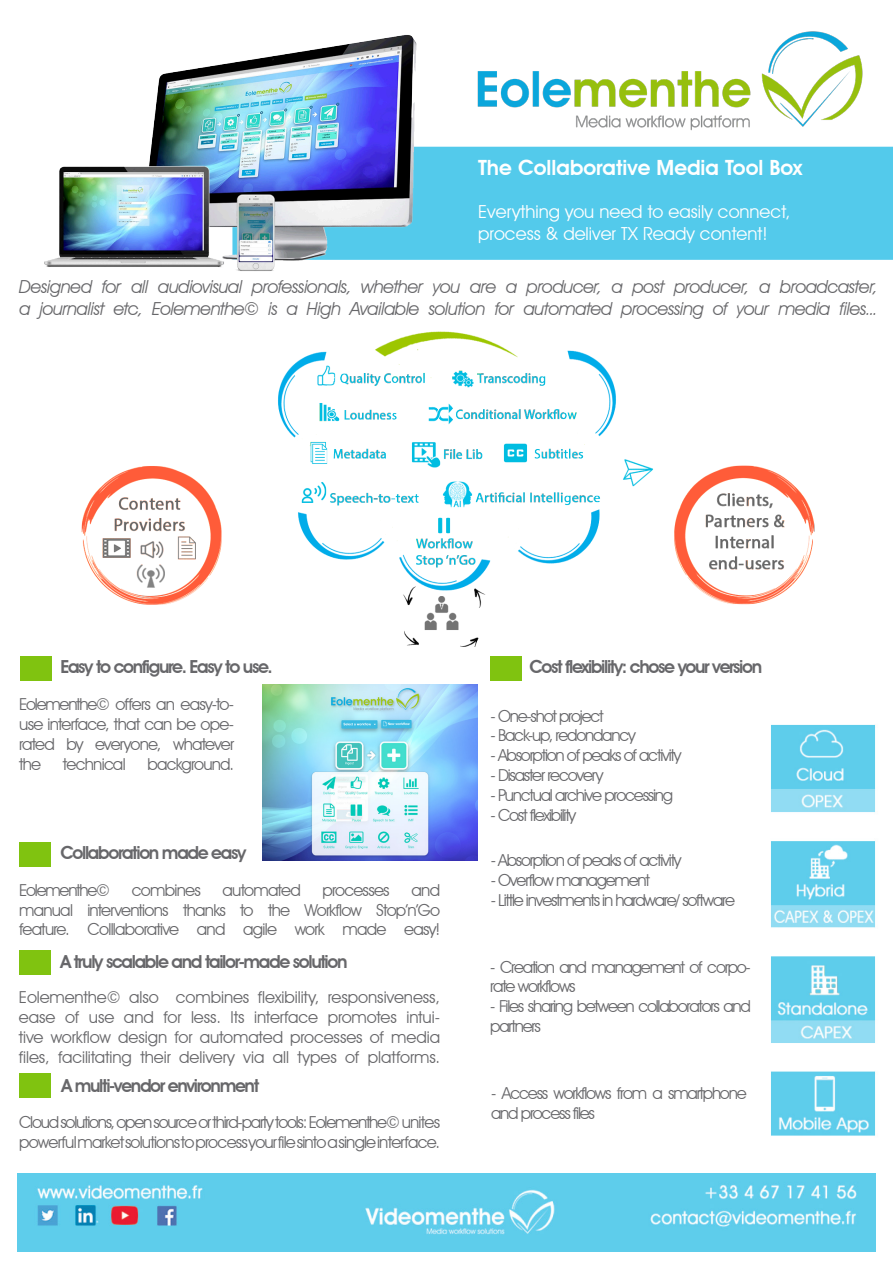
<style>
.page{position:relative;width:893px;height:1263px;background:#fff}
.page>*{position:absolute;margin:0;border:0;box-sizing:border-box;transform-origin:0 0}
.t1{font:600 21px "Avant Garde IT Cby BT";color:#fff}
.t2{font:italic 18px/21.6px "Avant Garde IT Cby BT";letter-spacing:-.03em;color:#67676a}
.t3{font:600 18px "Avant Garde IT Cby BT";letter-spacing:-.075em;color:#67676a}
.t4{font:18px/21.6px "Avant Garde IT Cby BT";color:#fff}
.t5{font:16.5px/19.8px "Avant Garde IT Cby BT";letter-spacing:-.075em;color:#67676a;text-align:justify}
.t6{font:16.5px/19.8px "Avant Garde IT Cby BT";letter-spacing:-.05em;color:#67676a}
.t7{font:16.5px "Avant Garde IT Cby BT";letter-spacing:-.045em;color:#67676a}
</style>
<div class="page">
<div style="left:428px;top:147px;width:465px;height:113px;background:#53caeb"></div>
<img style="left:44px;top:35px;width:384px;height:236px">
<img style="left:477px;top:31px;width:386px;height:100px">
<img style="left:81px;top:331px;width:734px;height:316px">
<div style="left:20px;top:657px;width:31px;height:24px;background:#80c310"></div>
<div style="left:19px;top:842px;width:32px;height:24px;background:#80c310"></div>
<img style="left:262px;top:685px;width:216px;height:175px">
<div style="left:19px;top:950px;width:32px;height:24px;background:#80c310"></div>
<div style="left:19px;top:1074px;width:32px;height:24px;background:#80c310"></div>
<img style="left:17px;top:1174px;width:859px;height:77px">
<div style="left:491px;top:656px;width:31px;height:24px;background:#80c310"></div>
<img style="left:771px;top:724px;width:105px;height:412px">
<p class="t1" style="left:478px;top:155px;width:326px">The Collaborative Media Tool Box</p>
<p class="t4" style="left:478px;top:201px;width:314px">Everything you need to easily connect, process &amp; deliver TX Ready content!</p>
<p class="t2" style="left:19px;top:276px;width:860px">Designed for all audiovisual professionals, whether you are a producer, a post producer, a broadcaster, a journalist etc, Eolementhe© is a High Available solution for automated processing of your media files...</p>
<p class="t3" style="left:60px;top:656px;width:214px">Easy to configure. Easy to use.</p>
<p class="t5" style="left:19px;top:694px;width:217px">Eolementhe© offers an easy-to&shy;use interface, that can be ope&shy;rated by everyone, whatever the</p>
<p class="t7" style="left:63px;top:754px;width:64px">technical</p>
<p class="t7" style="left:147px;top:754px;width:88px">background.</p>
<p class="t3" style="left:60px;top:842px;width:187px">Collaboration made easy</p>
<p class="t5" style="left:19px;top:880px;width:92px">Eolementhe©</p>
<p class="t7" style="left:132px;top:880px;width:70px">combines</p>
<p class="t6" style="left:223px;top:880px;width:80px">automated</p>
<p class="t7" style="left:323px;top:880px;width:69px">processes</p>
<p class="t5" style="left:19px;top:880px;width:422px;text-indent:392px">and manual interventions thanks to the Workflow Stop’n’Go feature. Colllaborative and agile work made easy!</p>
<p class="t3" style="left:60px;top:951px;width:289px">A truly scalable and tailor-made solution</p>
<p class="t5" style="left:19px;top:987px;width:423px">Eolementhe© also combines flexibility, responsiveness, ease of use and for less. Its interface promotes intui&shy;tive workflow design for automated processes of media files, facilitating their delivery via all types of platforms.</p>
<p class="t3" style="left:61px;top:1074px;width:199px">A multi-vendor environment</p>
<p class="t6" style="left:19px;top:1112px;width:422px">Cloud solutions, open source or third-party tools: Eolementhe© unites powerful market solutions to process your file sinto a single interface.</p>
<p class="t3" style="left:529px;top:656px;width:234px">Cost flexibility: chose your version</p>
<p class="t5" style="left:490px;top:706px;width:115px">- One-shot project</p>
<p class="t5" style="left:490px;top:725px;width:147px">- Back-up, redondancy</p>
<p class="t5" style="left:490px;top:745px;width:192px">- Absorption of peaks of activity</p>
<p class="t5" style="left:490px;top:765px;width:114px">- Disaster recovery</p>
<p class="t5" style="left:490px;top:785px;width:184px">- Punctual archive processing</p>
<p class="t5" style="left:490px;top:805px;width:87px">- Cost flexibility</p>
<p class="t5" style="left:491px;top:850px;width:192px">- Absorption of peaks of activity</p>
<p class="t5" style="left:491px;top:870px;width:161px">- Overflow management</p>
<p class="t5" style="left:491px;top:890px;width:246px">- Little investments in hardware/ software</p>
<p class="t5" style="left:490px;top:957px;width:262px">- Creation and management of corpo&shy;rate workflows</p>
<p class="t5" style="left:490px;top:996px;width:262px">- Files sharing between collaborators and partners</p>
<p class="t5" style="left:491px;top:1083px;width:257px">- Access workflows from a smartphone and process files</p>
</div>
